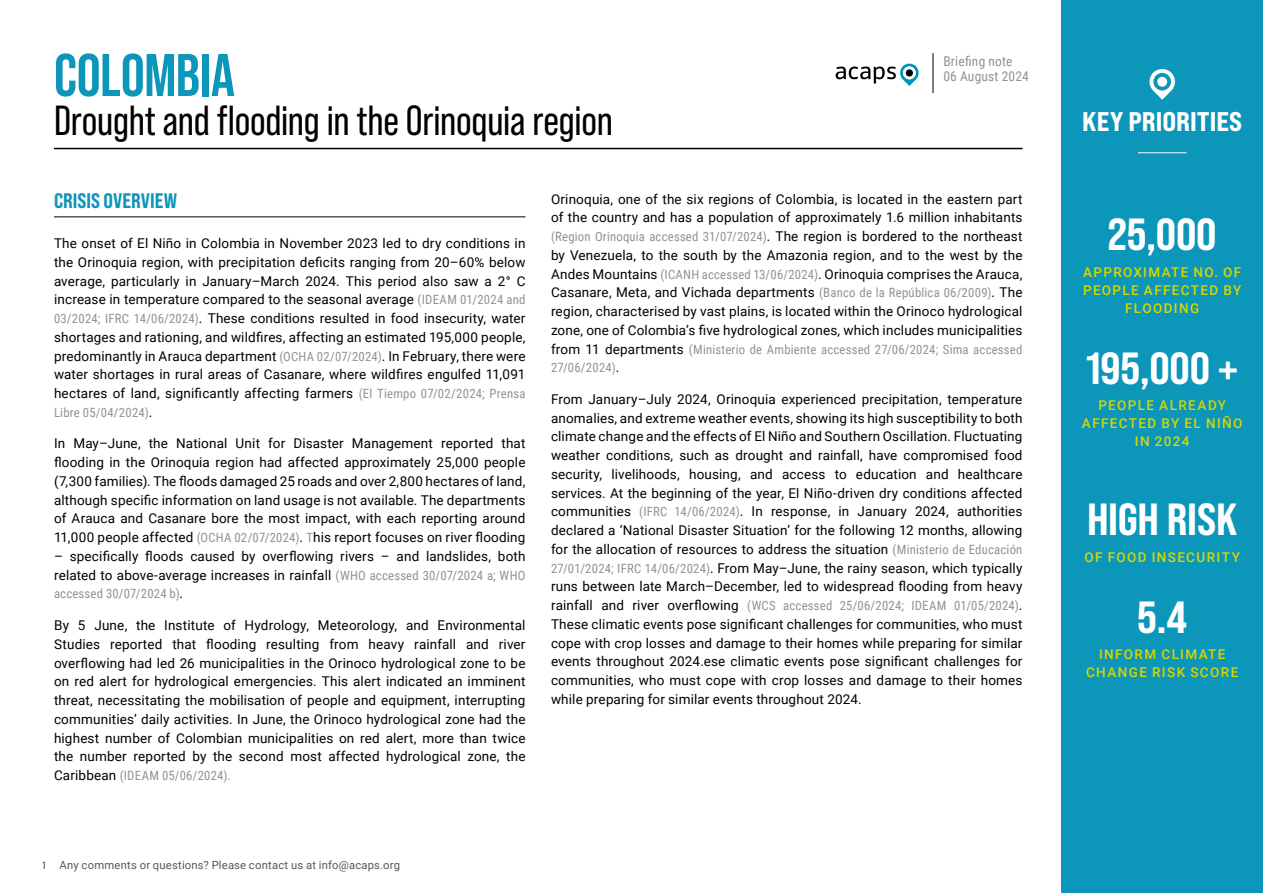
<style>
.page{position:relative;width:1263px;height:893px;background:#fff}
.page>*{position:absolute;margin:0;border:0;box-sizing:border-box;transform-origin:0 0}
.t1{font:700 60px "Bebas Neue Pro";letter-spacing:-.005em;color:#0c96ba}
.t2{font:45px "Bebas Neue Pro Semi Exp X Bold";letter-spacing:-.005em;color:#fff}
.t3{font:42px "Bebas Neue Pro";letter-spacing:-.005em;color:#000}
.t4{font:800 expanded 27px "Bebas Neue Pro";color:#fff}
.t5{font:21px "Bebas Neue Pro Semi Exp X Bold";color:#0c96ba}
.t6{font:13.5px/18.8px "Roboto";letter-spacing:.01em;color:#000;text-align:justify}
.t7{font:500 13.5px/18px "Roboto";letter-spacing:.1em;color:#d7d700;text-align:center}
.t8{font:13.5px/15px "Roboto Condensed";letter-spacing:.015em;color:#929292}
.t9{font:12.75px/18.8px "Roboto Condensed";letter-spacing:.015em;color:#929292}
.t10{font:11.25px "Roboto";letter-spacing:.02em;color:#575756}
.t11{font:10.5px "Bebas Neue Pro Middle";color:#000}
.s1{font-family:"Roboto Condensed";font-size:12.75px;color:#929292}
.s2{font-family:"Roboto";font-size:13.5px;color:#000}
</style>
<div class="page">
<div style="left:1061px;top:0;width:202px;height:893px;background:#0c96ba"></div>
<hr style="left:1138px;top:152px;width:48px;height:1px;background:#fff">
<svg style="left:1149px;top:69px;width:26px;height:31px"></svg>
<div style="left:1157px;top:77px;width:10px;height:10px;background:#fff;border-radius:50%"></div>
<svg style="left:836px;top:64px;width:83px;height:22px"></svg>
<svg style="left:903px;top:66px;width:13px;height:13px"></svg>
<div style="left:906px;top:69px;width:7px;height:8px;background:#000;border-radius:50%"></div>
<hr style="left:933px;top:53px;width:1px;height:40px;background:#000">
<hr style="left:54px;top:217px;width:471px;height:1px;background:#000">
<hr style="left:54px;top:148px;width:968px;height:1px;background:#000">
<h1 class="t1" style="left:54px;top:41px;width:182px">COLOMBIA</h1>
<h3 class="t3" style="left:54px;top:97px;width:560px">Drought and flooding in the Orinoquia region</h3>
<p class="t8" style="left:943px;top:53px;width:87px">Briefing note<br>06 August 2024</p>
<h3 class="t5" style="left:54px;top:188px;width:125px">CRISIS OVERVIEW</h3>
<p class="t6" style="left:54px;top:234px;width:473px">The onset of El Niño in Colombia in November 2023 led to dry conditions in the Orinoquia region, with precipitation deficits ranging from 20–60% below average, particularly in January–March 2024. This period also saw a 2° C increase in temperature compared to the seasonal average <span class="s1">(IDEAM 01/2024 and 03/2024; IFRC 14/06/2024)</span>. These conditions resulted in food insecurity, water shortages and rationing, and wildfires, affecting an estimated 195,000 people, predominantly in Arauca department <span class="s1">(OCHA 02/07/2024)</span>. In February, there were water shortages in rural areas of Casanare, where wildfires engulfed 11,091 hectares of land, significantly affecting farmers <span class="s1">(El Tiempo 07/02/2024; Prensa</span></p>
<p class="t9" style="left:54px;top:403px;width:100px">Libre 05/04/2024)<span class="s2">.</span></p>
<p class="t6" style="left:54px;top:434px;width:473px">In May–June, the National Unit for Disaster Management reported that flooding in the Orinoquia region had affected approximately 25,000 people (7,300 families). The floods damaged 25 roads and over 2,800 hectares of land, although specific information on land usage is not available. The departments of Arauca and Casanare bore the most impact, with each reporting around 11,000 people affected <span class="s1">(OCHA 02/07/2024)</span>. <span class="s1">T</span>his report focuses on river flooding</p>
<p class="t6" style="left:54px;top:546px;width:473px">– specifically floods caused by overflowing rivers – and landslides, both related to above-average increases in rainfall <span class="s1">(WHO accessed 30/07/2024 a; WHO</span></p>
<p class="t9" style="left:54px;top:584px;width:131px">accessed 30/07/2024 b)<span class="s2">.</span></p>
<p class="t6" style="left:54px;top:615px;width:473px">By 5 June, the Institute of Hydrology, Meteorology, and Environmental Studies reported that flooding resulting from heavy rainfall and river overflowing had led 26 municipalities in the Orinoco hydrological zone to be on red alert for hydrological emergencies. This alert indicated an imminent threat, necessitating the mobilisation of people and equipment, interrupting communities’ daily activities. In June, the Orinoco hydrological zone had the highest number of Colombian municipalities on red alert, more than twice the number reported by the second most affected hydrological zone, the</p>
<p class="t9" style="left:54px;top:766px;width:178px"><span class="s2">Caribbean</span> (IDEAM 05/06/2024).</p>
<p class="t6" style="left:551px;top:189px;width:473px">Orinoquia, one of the six regions of Colombia, is located in the eastern part of the country and has a population of approximately 1.6 million inhabitants</p>
<p class="t9" style="left:551px;top:227px;width:473px">(Region Orinoquia accessed 31/07/2024)<span class="s2">. The region is bordered to the northeast</span></p>
<p class="t6" style="left:551px;top:245px;width:473px">by Venezuela, to the south by the Amazonia region, and to the west by the Andes Mountains <span class="s1">(ICANH accessed 13/06/2024)</span>. Orinoquia comprises the Arauca, Casanare, Meta, and Vichada departments <span class="s1">(Banco de la República 06/2009)</span>. The region, characterised by vast plains, is located within the Orinoco hydrological zone, one of Colombia’s five hydrological zones, which includes municipalities</p>
<p class="t9" style="left:551px;top:339px;width:473px"><span class="s2">from 11 departments</span> (Ministerio de Ambiente accessed 27/06/2024; Sima accessed<br>27/06/2024)<span class="s2">.</span></p>
<p class="t6" style="left:551px;top:389px;width:473px">From January–July 2024, Orinoquia experienced precipitation, temperature anomalies, and extreme weather events, showing its high susceptibility to both climate change and the effects of El Niño and Southern Oscillation. Fluctuating weather conditions, such as drought and rainfall, have compromised food security, livelihoods, housing, and access to education and healthcare services. At the beginning of the year, El Niño-driven dry conditions affected communities <span class="s1">(IFRC 14/06/2024)</span>. In response, in January 2024, authorities declared a ‘National Disaster Situation’ for the following 12 months, allowing for the allocation of resources to address the situation <span class="s1">(Ministerio de Educación 27/01/2024; IFRC 14/06/2024)</span>. From May–June, the rainy season, which typically runs between late March–December, led to widespread flooding from heavy</p>
<p class="t9" style="left:551px;top:596px;width:473px"><span class="s2">rainfall and river overflowing</span> (WCS accessed 25/06/2024; IDEAM 01/05/2024)<span class="s2">.</span></p>
<p class="t6" style="left:551px;top:614px;width:473px">These climatic events pose significant challenges for communities, who must cope with crop losses and damage to their homes while preparing for similar events throughout 2024.ese climatic events pose significant challenges for communities, who must cope with crop losses and damage to their homes while preparing for similar events throughout 2024.</p>
<p class="t11" style="left:43px;top:859px;width:4px">1</p>
<p class="t10" style="left:60px;top:857px;width:342px">Any comments or questions? Please contact us at info@acaps.org</p>
<h3 class="t4" style="left:1082px;top:105px;width:162px">KEY PRIORITIES</h3>
<h2 class="t2" style="left:1108px;top:208px;width:110px">25,000</h2>
<p class="t7" style="left:1083px;top:262px;width:160px">APPROXIMATE NO. OF<br>PEOPLE AFFECTED BY<br>FLOODING</p>
<h2 class="t2" style="left:1086px;top:341px;width:154px">195,000 +</h2>
<p class="t7" style="left:1082px;top:396px;width:162px">PEOPLE ALREADY<br>AFFECTED BY EL NIÑO<br>IN 2024</p>
<h2 class="t2" style="left:1087px;top:493px;width:152px">HIGH RISK</h2>
<p class="t7" style="left:1084px;top:547px;width:157px">OF FOOD INSECURITY</p>
<h2 class="t2" style="left:1137px;top:590px;width:52px">5.4</h2>
<p class="t7" style="left:1086px;top:645px;width:154px">INFORM CLIMATE<br>CHANGE RISK SCORE</p>
</div>
